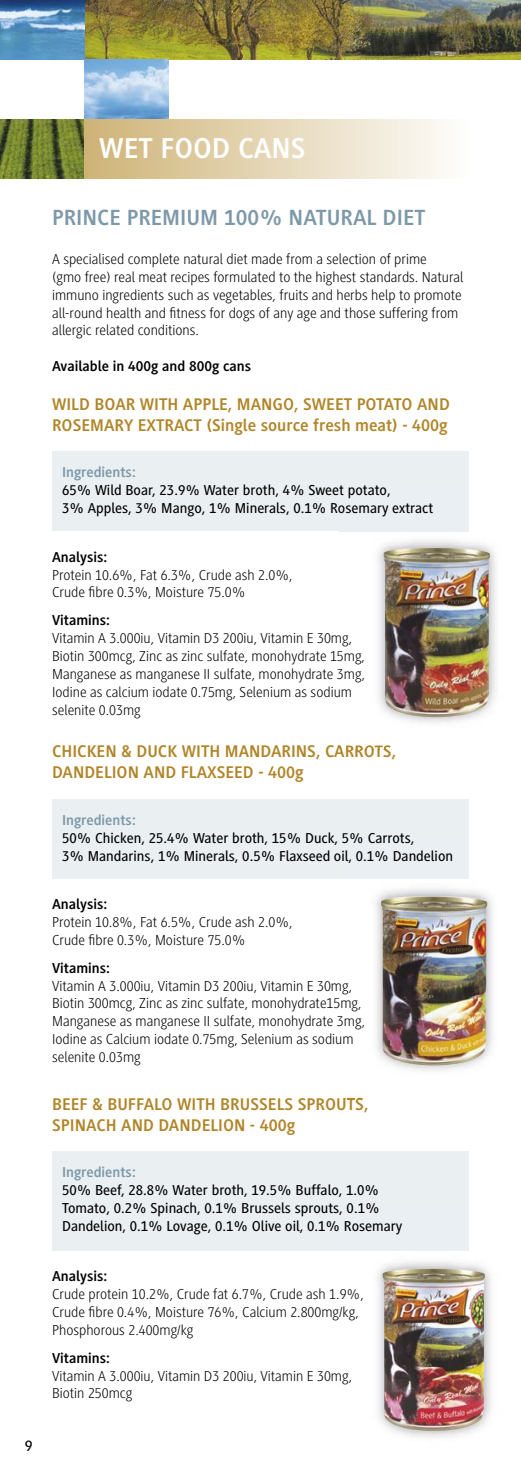
<style>
.page{position:relative;width:521px;height:1474px;background:#fff}
.page>*{position:absolute;margin:0;border:0;box-sizing:border-box;transform-origin:0 0}
.t1{font:700 29.75px "Generis Sans Com";color:#fff}
.t2{font:700 22.75px "Generis Sans Com";color:#7d98a9}
.t3{font:700 17.5px/21px "Generis Sans Com";color:#b08528}
.t4{font:500 15.75px "Generis Sans Com";color:#000}
.t5{font:300 14.88px/17.8px "Generis Sans Com";color:#000}
.t6{font:500 14.88px/17.8px "Generis Sans Com";color:#000}
.t7{font:700 14.88px "Generis Sans Com";color:#000}
.t8{font:700 14.88px "Generis Sans Com";color:#7d98a9}
</style>
<div class="page">
<div style="left:52px;top:451px;width:417px;height:80px;background:#eaeff2"></div>
<div style="left:52px;top:799px;width:417px;height:79px;background:#eaeff2"></div>
<div style="left:52px;top:1151px;width:417px;height:99px;background:#eaeff2"></div>
<img style="left:84px;top:0;width:437px;height:60px">
<img style="left:84px;top:60px;width:85px;height:59px">
<svg style="left:0;top:0;width:84px;height:60px;background:#5e92bd"></svg>
<img style="left:0;top:119px;width:84px;height:60px">
<img style="left:339px;top:1250px;width:152px;height:188px">
<img style="left:382px;top:1268px;width:103px;height:162px">
<img style="left:340px;top:531px;width:156px;height:218px">
<img style="left:383px;top:548px;width:107px;height:169px">
<img style="left:381px;top:896px;width:107px;height:169px">
<div style="left:84px;top:119px;width:385px;height:60px;background:linear-gradient(to right,#ceb376,#fefefd)"></div>
<h1 class="t1" style="left:99px;top:137px;width:208px">WET FOOD CANS</h1>
<p class="t4" style="left:25px;top:1439px;width:9px">9</p>
<h2 class="t2" style="left:52px;top:209px;width:375px">PRINCE PREMIUM 100% NATURAL DIET</h2>
<p class="t5" style="left:52px;top:251px;width:413px">A specialised complete natural diet made from a selection of prime<br>(gmo free) real meat recipes formulated to the highest standards. Natural immuno ingredients such as vegetables, fruits and herbs help to promote all-round health and fitness for dogs of any age and those suffering from allergic related conditions.</p>
<p class="t7" style="left:52px;top:360px;width:201px">Available in 400g and 800g cans</p>
<p class="t3" style="left:52px;top:395px;width:399px">WILD BOAR WITH APPLE, MANGO, SWEET POTATO AND<br>ROSEMARY EXTRACT (Single source fresh meat) - 400g</p>
<p class="t8" style="left:62px;top:467px;width:75px">Ingredients:</p>
<p class="t6" style="left:62px;top:483px;width:373px">65% Wild Boar, 23.9% Water broth, 4% Sweet potato,<br>3% Apples, 3% Mango, 1% Minerals, 0.1% Rosemary extract</p>
<p class="t7" style="left:52px;top:551px;width:57px">Analysis:</p>
<p class="t5" style="left:52px;top:567px;width:242px">Protein 10.6%, Fat 6.3%, Crude ash 2.0%,<br>Crude fibre 0.3%, Moisture 75.0%</p>
<p class="t7" style="left:52px;top:614px;width:59px">Vitamins:</p>
<p class="t5" style="left:52px;top:630px;width:314px">Vitamin A 3.000iu, Vitamin D3 200iu, Vitamin E 30mg, Biotin 300mcg, Zinc as zinc sulfate, monohydrate 15mg, Manganese as manganese II sulfate, monohydrate 3mg, Iodine as calcium iodate 0.75mg, Selenium as sodium selenite 0.03mg</p>
<p class="t3" style="left:52px;top:742px;width:346px">CHICKEN &amp; DUCK WITH MANDARINS, CARROTS,<br>DANDELION AND FLAXSEED - 400g</p>
<p class="t8" style="left:62px;top:814px;width:75px">Ingredients:</p>
<p class="t6" style="left:62px;top:830px;width:393px">50% Chicken, 25.4% Water broth, 15% Duck, 5% Carrots,<br>3% Mandarins, 1% Minerals, 0.5% Flaxseed oil, 0.1% Dandelion</p>
<p class="t7" style="left:52px;top:898px;width:57px">Analysis:</p>
<p class="t5" style="left:52px;top:914px;width:242px">Protein 10.8%, Fat 6.5%, Crude ash 2.0%,<br>Crude fibre 0.3%, Moisture 75.0%</p>
<p class="t7" style="left:52px;top:962px;width:59px">Vitamins:</p>
<p class="t5" style="left:52px;top:978px;width:314px">Vitamin A 3.000iu, Vitamin D3 200iu, Vitamin E 30mg, Biotin 300mcg, Zinc as zinc sulfate, monohydrate15mg, Manganese as manganese II sulfate, monohydrate 3mg, Iodine as Calcium iodate 0.75mg, Selenium as sodium selenite 0.03mg</p>
<p class="t3" style="left:52px;top:1094px;width:318px">BEEF &amp; BUFFALO WITH BRUSSELS SPROUTS,<br>SPINACH AND DANDELION - 400g</p>
<p class="t8" style="left:62px;top:1166px;width:75px">Ingredients:</p>
<p class="t6" style="left:62px;top:1182px;width:342px">50% Beef, 28.8% Water broth, 19.5% Buffalo, 1.0%<br>Tomato, 0.2% Spinach, 0.1% Brussels sprouts, 0.1%<br>Dandelion, 0.1% Lovage, 0.1% Olive oil, 0.1% Rosemary</p>
<p class="t7" style="left:52px;top:1270px;width:57px">Analysis:</p>
<p class="t5" style="left:52px;top:1286px;width:313px">Crude protein 10.2%, Crude fat 6.7%, Crude ash 1.9%,<br>Crude fibre 0.4%, Moisture 76%, Calcium 2.800mg/kg,<br>Phosphorous 2.400mg/kg</p>
<p class="t7" style="left:52px;top:1352px;width:59px">Vitamins:</p>
<p class="t5" style="left:52px;top:1367px;width:302px">Vitamin A 3.000iu, Vitamin D3 200iu, Vitamin E 30mg,<br>Biotin 250mcg</p>
</div>
